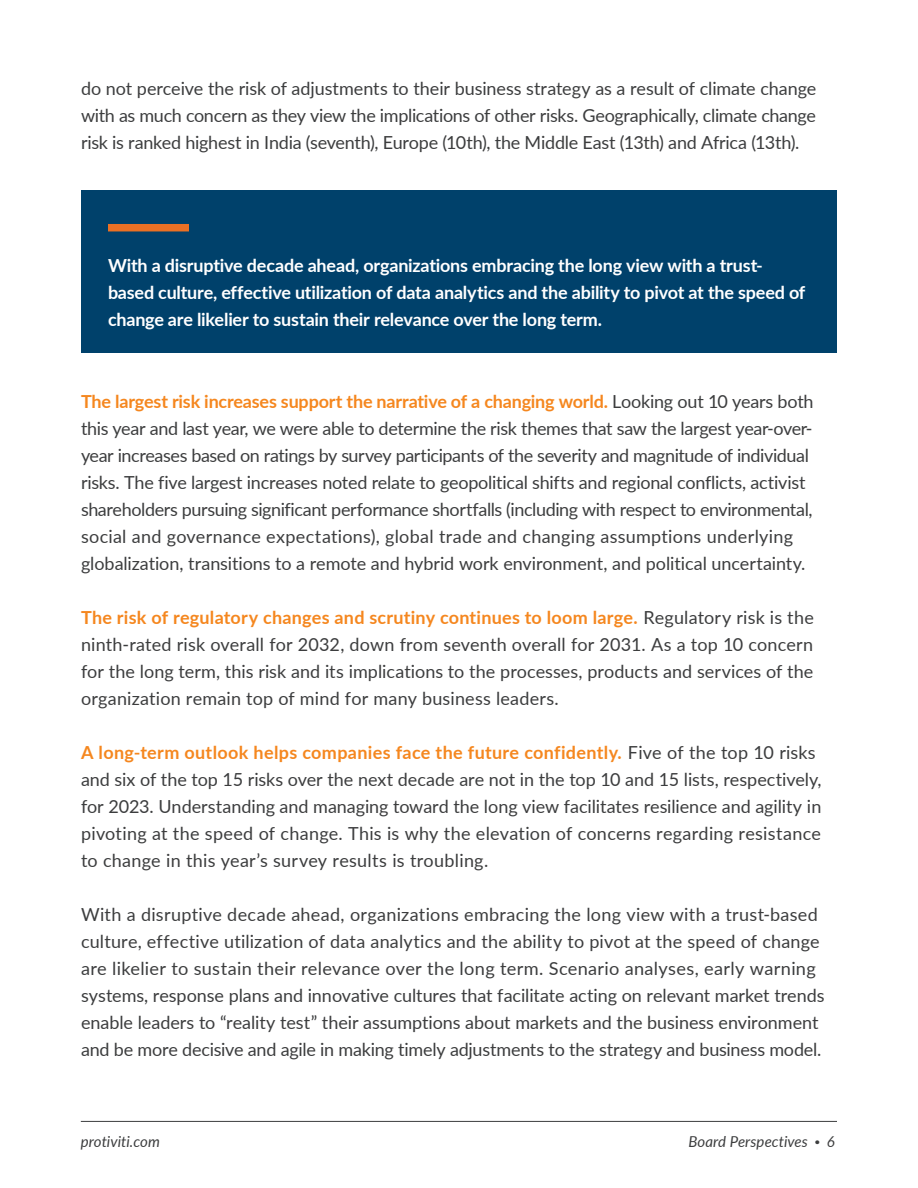
<style>
.page{position:relative;width:918px;height:1188px;background:#fff}
.page>*{position:absolute;margin:0;border:0;box-sizing:border-box;transform-origin:0 0}
.Subhead_1_-_DarkBlue{font:18px/27px "Lato";color:#3c3d3e}
.Body_Intro_-_12_18{font:700 18px/27px "Lato";letter-spacing:-.01em;color:#fff}
.t1{font:italic 15px "Lato";letter-spacing:.005em;color:#3c3d3e}
.s1{font-weight:700;color:#f5871f}
.s2{font-weight:700;font-style:normal;font-size:9px}
</style>
<div class="page">
<hr style="left:81px;top:1121px;width:756px;height:1px;background:#3c3d3e">
<div style="left:81px;top:190px;width:756px;height:163px;background:#00416b"></div>
<div style="left:108px;top:224px;width:81px;height:7px;background:#ea7024"></div>
<p class="Subhead_1_-_DarkBlue" style="left:81px;top:75px;width:737px;text-align:justify">do not perceive the risk of adjustments to their business strategy as a result of climate change with as much concern as they view the implications of other risks. Geographically, climate change risk is ranked highest in India (seventh), Europe (10th), the Middle East (13th) and Africa (13th).</p>
<p class="Body_Intro_-_12_18" style="left:108px;top:251px;width:699px">With a disruptive decade ahead, organizations embracing the long view with a trust&shy;based culture, effective utilization of data analytics and the ability to pivot at the speed of change are likelier to sustain their relevance over the long term.</p>
<p class="Subhead_1_-_DarkBlue" style="left:81px;top:387px;width:734px"><span class="s1">The largest risk increases support the narrative of a changing world.</span> Looking out 10 years both this year and last year, we were able to determine the risk themes that saw the largest year-over&shy;year increases based on ratings by survey participants of the severity and magnitude of individual risks. The five largest increases noted relate to geopolitical shifts and regional conflicts, activist shareholders pursuing significant performance shortfalls (including with respect to environmental, social and governance expectations), global trade and changing assumptions underlying globalization, transitions to a remote and hybrid work environment, and political uncertainty.</p>
<p class="Subhead_1_-_DarkBlue" style="left:81px;top:603px;width:734px;text-align:justify"><span class="s1">The risk of regulatory changes and scrutiny continues to loom large.</span> Regulatory risk is the ninth-rated risk overall for 2032, down from seventh overall for 2031. As a top 10 concern for the long term, this risk and its implications to the processes, products and services of the organization remain top of mind for many business leaders.</p>
<p class="Subhead_1_-_DarkBlue" style="left:81px;top:738px;width:742px"><span class="s1">A long-term outlook helps companies face the future confidently.</span> Five of the top 10 risks and six of the top 15 risks over the next decade are not in the top 10 and 15 lists, respectively, for 2023. Understanding and managing toward the long view facilitates resilience and agility in pivoting at the speed of change. This is why the elevation of concerns regarding resistance to change in this year’s survey results is troubling.</p>
<p class="Subhead_1_-_DarkBlue" style="left:81px;top:900px;width:745px">With a disruptive decade ahead, organizations embracing the long view with a trust-based culture, effective utilization of data analytics and the ability to pivot at the speed of change are likelier to sustain their relevance over the long term. Scenario analyses, early warning systems, response plans and innovative cultures that facilitate acting on relevant market trends enable leaders to “reality test” their assumptions about markets and the business environment and be more decisive and agile in making timely adjustments to the strategy and business model.</p>
<p class="t1" style="left:81px;top:1131px;width:81px">protiviti.com</p>
<p class="t1" style="left:688px;top:1131px;width:148px">Board Perspectives <span class="s2">•</span> 6</p>
</div>
